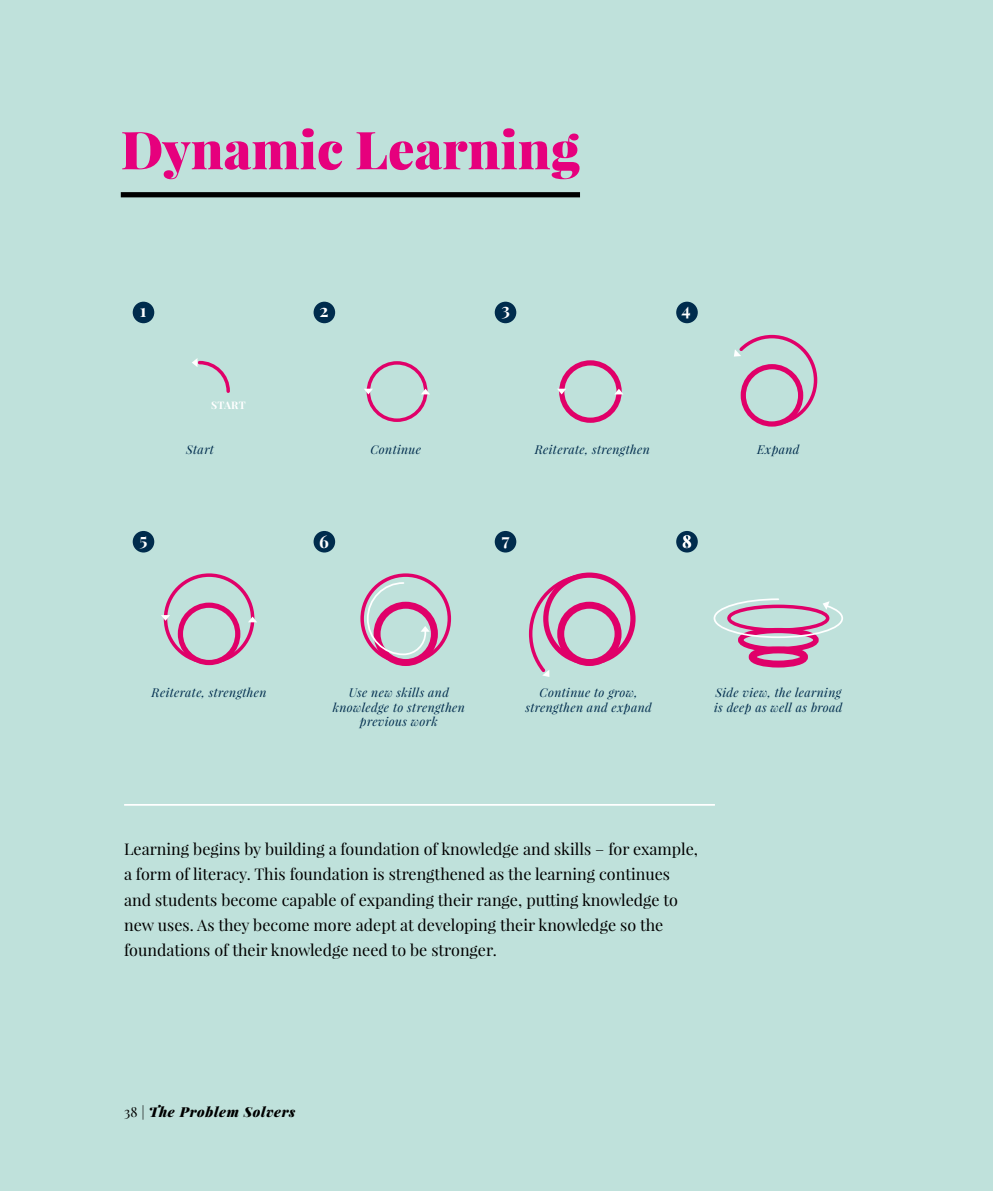
<style>
.page{position:relative;width:993px;height:1191px;background:#fff}
.page>*{position:absolute;margin:0;border:0;box-sizing:border-box;transform-origin:0 0}
.t1{font:900 52.5px "Playfair Display";color:#e6007d}
.t2{font:700 17.32px "Playfair Display";color:#fff}
.t3{font:700 16.8px "Playfair Display";color:#fff}
.t4{font:16.1px/25.4px "Playfair Display";color:#000}
.t5{font:italic 900 13.83px "Playfair Display";letter-spacing:.05em;color:#000}
.t6{font:italic 12.25px/14.7px "Playfair Display";letter-spacing:.03em;color:#002c4d;text-align:center}
.t7{font:700 10.5px "Playfair Display";letter-spacing:.02em;color:#fff}
.s1{font-weight:400;font-style:normal}
.s2{font-weight:400}
</style>
<div class="page">
<div style="left:0;top:0;width:992px;height:1191px;background:#bfe1db"></div>
<div style="left:366px;top:361px;width:61px;height:61px;border:3px solid #e00069;border-radius:50%"></div>
<div style="left:178px;top:602px;width:62px;height:63px;border:5px solid #e00069;border-radius:50%"></div>
<div style="left:164px;top:573px;width:90px;height:91px;border:3px solid #e00069;border-radius:50%"></div>
<div style="left:133px;top:302px;width:21px;height:21px;background:#002c4d;border-radius:50%"></div>
<div style="left:313px;top:302px;width:22px;height:21px;background:#002c4d;border-radius:50%"></div>
<svg style="left:421px;top:389px;width:9px;height:5px"></svg>
<svg style="left:192px;top:358px;width:38px;height:35px"></svg>
<svg style="left:734px;top:334px;width:84px;height:93px"></svg>
<svg style="left:364px;top:389px;width:9px;height:5px"></svg>
<svg style="left:248px;top:616px;width:9px;height:6px"></svg>
<svg style="left:161px;top:615px;width:9px;height:6px"></svg>
<div style="left:373px;top:602px;width:65px;height:64px;border:7px solid #e00069;border-radius:50%"></div>
<div style="left:360px;top:573px;width:91px;height:91px;border:3px solid #e00069;border-radius:50%"></div>
<div style="left:557px;top:602px;width:64px;height:64px;border:7px solid #e00069;border-radius:50%"></div>
<div style="left:543px;top:572px;width:92px;height:93px;border:5px solid #e00069;border-radius:50%"></div>
<svg style="left:528px;top:572px;width:64px;height:105px"></svg>
<div style="left:559px;top:360px;width:62px;height:63px;border:5px solid #e00069;border-radius:50%"></div>
<svg style="left:615px;top:389px;width:8px;height:5px"></svg>
<svg style="left:557px;top:389px;width:9px;height:5px"></svg>
<div style="left:737px;top:628px;width:81px;height:24px;border:5px solid #e00069;border-radius:50%"></div>
<div style="left:748px;top:646px;width:59px;height:21px;border:7px solid #e00069;border-radius:50%"></div>
<svg style="left:713px;top:598px;width:130px;height:41px"></svg>
<svg style="left:366px;top:581px;width:63px;height:75px"></svg>
<div style="left:494px;top:302px;width:22px;height:21px;background:#002c4d;border-radius:50%"></div>
<div style="left:676px;top:302px;width:21px;height:21px;background:#002c4d;border-radius:50%"></div>
<div style="left:133px;top:531px;width:21px;height:21px;background:#002c4d;border-radius:50%"></div>
<div style="left:313px;top:531px;width:22px;height:21px;background:#002c4d;border-radius:50%"></div>
<div style="left:494px;top:531px;width:22px;height:21px;background:#002c4d;border-radius:50%"></div>
<div style="left:676px;top:531px;width:21px;height:21px;background:#002c4d;border-radius:50%"></div>
<hr style="left:124px;top:804px;width:590px;height:1px;background:#fff">
<div style="left:121px;top:192px;width:459px;height:5px;background:#000"></div>
<h1 class="t1" style="left:121px;top:116px;width:460px">Dynamic Learning</h1>
<p class="t2" style="left:140px;top:300px;width:8px">1</p>
<p class="t2" style="left:319px;top:300px;width:11px">2</p>
<p class="t7" style="left:211px;top:399px;width:36px">START</p>
<p class="t2" style="left:501px;top:299px;width:10px">3</p>
<p class="t2" style="left:681px;top:298px;width:11px">4</p>
<p class="t6" style="left:186px;top:442px;width:29px">Start</p>
<p class="t6" style="left:370px;top:442px;width:52px">Continue</p>
<p class="t6" style="left:534px;top:442px;width:116px">Reiterate, strengthen</p>
<p class="t2" style="left:139px;top:528px;width:9px">5</p>
<p class="t2" style="left:319px;top:530px;width:11px">6</p>
<p class="t3" style="left:501px;top:529px;width:9px">7</p>
<p class="t2" style="left:682px;top:530px;width:11px">8</p>
<p class="t6" style="left:756px;top:442px;width:44px">Expand</p>
<p class="t6" style="left:152px;top:685px;width:116px">Reiterate, strengthen</p>
<p class="t6" style="left:332px;top:685px;width:134px">Use new skills and knowledge to strengthen previous work</p>
<p class="t6" style="left:525px;top:685px;width:128px">Continue to grow, strengthen and expand</p>
<p class="t6" style="left:714px;top:685px;width:130px;text-align:left">Side view, the learning is deep as well as broad</p>
<p class="t4" style="left:124px;top:836px;width:575px">Learning begins by building a foundation of knowledge and skills – for example, a form of literacy. This foundation is strengthened as the learning continues and students become capable of expanding their range, putting knowledge to new uses. As they become more adept at developing their knowledge so the foundations of their knowledge need to be stronger.</p>
<p class="t5" style="left:124px;top:1101px;width:173px"><span class="s1">38</span> <span class="s2">|</span> The Problem Solvers</p>
</div>
